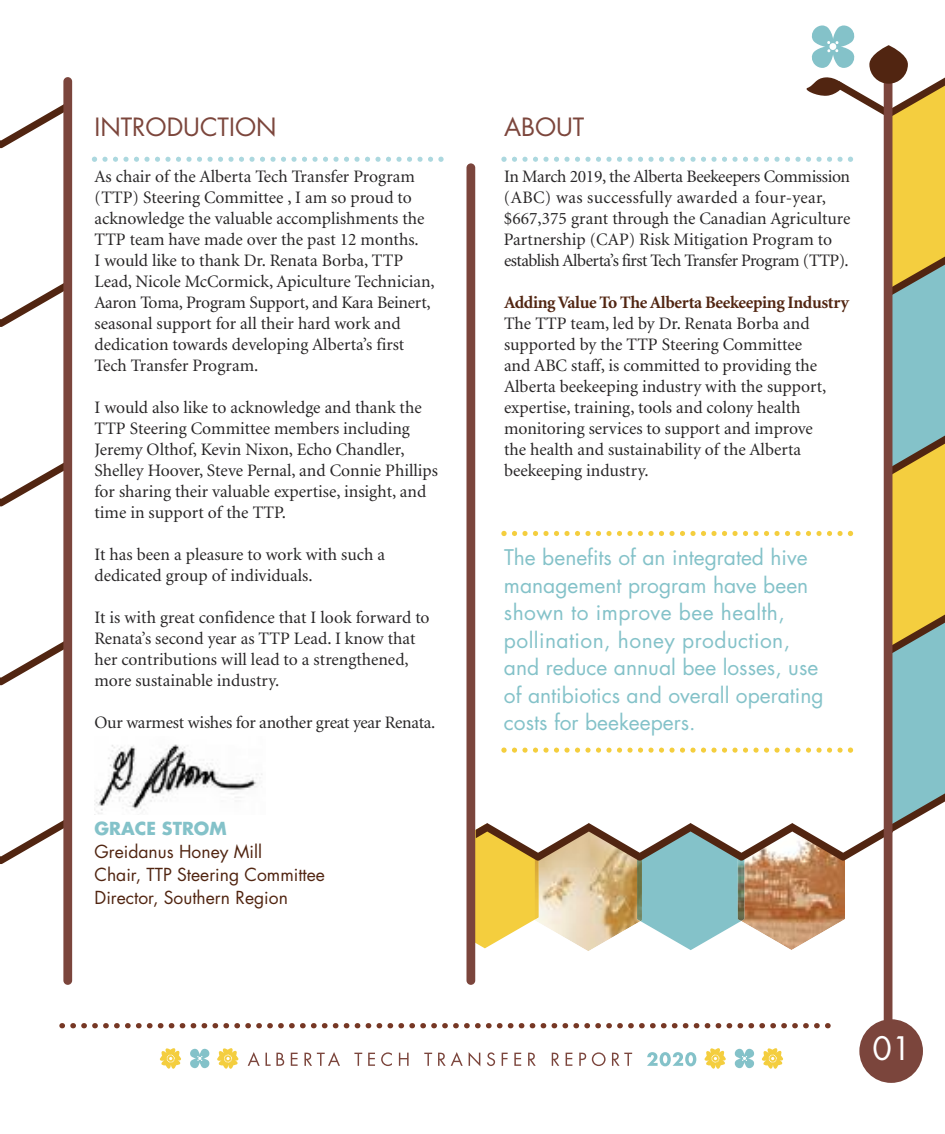
<style>
.page{position:relative;width:945px;height:1134px;background:#fff}
.page>*{position:absolute;margin:0;border:0;box-sizing:border-box;transform-origin:0 0}
.t1{font:31.5px "Futura";color:#fff}
.t2{font:24.5px "Futura";color:#7c463c}
.t3{font:21px/27.5px "Futura";color:#84c2c9}
.t4{font:17.5px/21px "Minion";color:#272526}
.t5{font:17.5px/22.9px "Futura";color:#512511}
.t6{font:700 17.5px "Minion";letter-spacing:-.02em;color:#512511}
.t7{font:700 17.5px "Futura";color:#84c2c9}
</style>
<div class="page">
<svg style="left:0;top:104px;width:63px;height:44px"></svg>
<svg style="left:0;top:283px;width:63px;height:44px"></svg>
<svg style="left:0;top:463px;width:63px;height:43px"></svg>
<svg style="left:0;top:642px;width:63px;height:43px"></svg>
<svg style="left:0;top:820px;width:63px;height:44px"></svg>
<div style="left:63px;top:77px;width:9px;height:908px;background:#7b453c;border-radius:4px"></div>
<div style="left:884px;top:78px;width:8px;height:949px;background:#7b453c;border-radius:4px"></div>
<div style="left:859px;top:1019px;width:64px;height:64px;background:#7b453c;border-radius:50%"></div>
<div style="left:467px;top:163px;width:8px;height:822px;background:#7b453c;border-radius:4px"></div>
<svg style="left:59px;top:1023px;width:772px;height:5px"></svg>
<svg style="left:248px;top:1052px;width:12px;height:14px"></svg>
<svg style="left:266px;top:1053px;width:18px;height:13px"></svg>
<svg style="left:291px;top:1053px;width:7px;height:13px"></svg>
<svg style="left:304px;top:1052px;width:36px;height:14px"></svg>
<svg style="left:354px;top:1053px;width:8px;height:13px"></svg>
<svg style="left:368px;top:1053px;width:7px;height:13px"></svg>
<svg style="left:381px;top:1052px;width:11px;height:14px"></svg>
<svg style="left:399px;top:1053px;width:10px;height:13px"></svg>
<svg style="left:424px;top:1053px;width:8px;height:13px"></svg>
<svg style="left:438px;top:1052px;width:25px;height:14px"></svg>
<svg style="left:469px;top:1052px;width:11px;height:14px"></svg>
<svg style="left:487px;top:1052px;width:8px;height:14px"></svg>
<svg style="left:502px;top:1053px;width:6px;height:13px"></svg>
<svg style="left:514px;top:1053px;width:7px;height:13px"></svg>
<svg style="left:528px;top:1053px;width:8px;height:13px"></svg>
<svg style="left:552px;top:1053px;width:7px;height:13px"></svg>
<svg style="left:566px;top:1053px;width:6px;height:13px"></svg>
<svg style="left:579px;top:1053px;width:7px;height:13px"></svg>
<svg style="left:592px;top:1052px;width:14px;height:14px"></svg>
<svg style="left:612px;top:1053px;width:20px;height:13px"></svg>
<svg style="left:647px;top:1052px;width:49px;height:14px"></svg>
<svg style="left:159px;top:1048px;width:22px;height:21px"></svg>
<svg style="left:190px;top:1048px;width:49px;height:21px"></svg>
<svg style="left:704px;top:1048px;width:22px;height:21px"></svg>
<svg style="left:734px;top:1048px;width:49px;height:21px"></svg>
<svg style="left:470px;top:25px;width:475px;height:925px"></svg>
<svg style="left:92px;top:157px;width:352px;height:5px"></svg>
<img style="left:94px;top:744px;width:168px;height:71px">
<h2 class="t2" style="left:94px;top:116px;width:184px">INTRODUCTION</h2>
<h2 class="t2" style="left:504px;top:116px;width:82px">ABOUT</h2>
<p class="t4" style="left:94px;top:167px;width:342px">As chair of the Alberta Tech Transfer Program (TTP) Steering Committee , I am so proud to acknowledge the valuable accomplishments the TTP team have made over the past 12 months.<br>I would like to thank Dr. Renata Borba, TTP Lead, Nicole McCormick, Apiculture Technician, Aaron Toma, Program Support, and Kara Beinert, seasonal support for all their hard work and dedication towards developing Alberta’s first Tech Transfer Program.</p>
<p class="t4" style="left:94px;top:398px;width:345px">I would also like to acknowledge and thank the TTP Steering Committee members including Jeremy Olthof, Kevin Nixon, Echo Chandler, Shelley Hoover, Steve Pernal, and Connie Phillips for sharing their valuable expertise, insight, and time in support of the TTP.</p>
<p class="t4" style="left:94px;top:545px;width:292px">It has been a pleasure to work with such a dedicated group of individuals.</p>
<p class="t4" style="left:94px;top:608px;width:337px">It is with great confidence that I look forward to Renata’s second year as TTP Lead. I know that her contributions will lead to a strengthened, more sustainable industry.</p>
<p class="t4" style="left:94px;top:713px;width:343px">Our warmest wishes for another great year Renata.</p>
<p class="t7" style="left:94px;top:821px;width:134px">GRACE STROM</p>
<p class="t5" style="left:94px;top:842px;width:232px">Greidanus Honey Mill<br>Chair, TTP Steering Committee<br>Director, Southern Region</p>
<p class="t4" style="left:504px;top:167px;width:348px">In March 2019, the Alberta Beekeepers Commission (ABC) was successfully awarded a four-year, $667,375 grant through the Canadian Agriculture Partnership (CAP) Risk Mitigation Program to establish Alberta’s first Tech Transfer Program (TTP).</p>
<p class="t6" style="left:504px;top:296px;width:346px">AddingValue To The Alberta Beekeeping Industry</p>
<p class="t4" style="left:504px;top:314px;width:324px">The TTP team, led by Dr. Renata Borba and supported by the TTP Steering Committee and ABC staff, is committed to providing the Alberta beekeeping industry with the support, expertise, training, tools and colony health monitoring services to support and improve the health and sustainability of the Alberta beekeeping industry.</p>
<p class="t3" style="left:504px;top:546px;width:321px">The benefits of an integrated hive management program have been shown to improve bee health, pollination, honey production, and reduce annual bee losses, use of antibiotics and overall operating costs for beekeepers.</p>
<h1 class="t1" style="left:873px;top:1034px;width:40px">01</h1>
</div>
